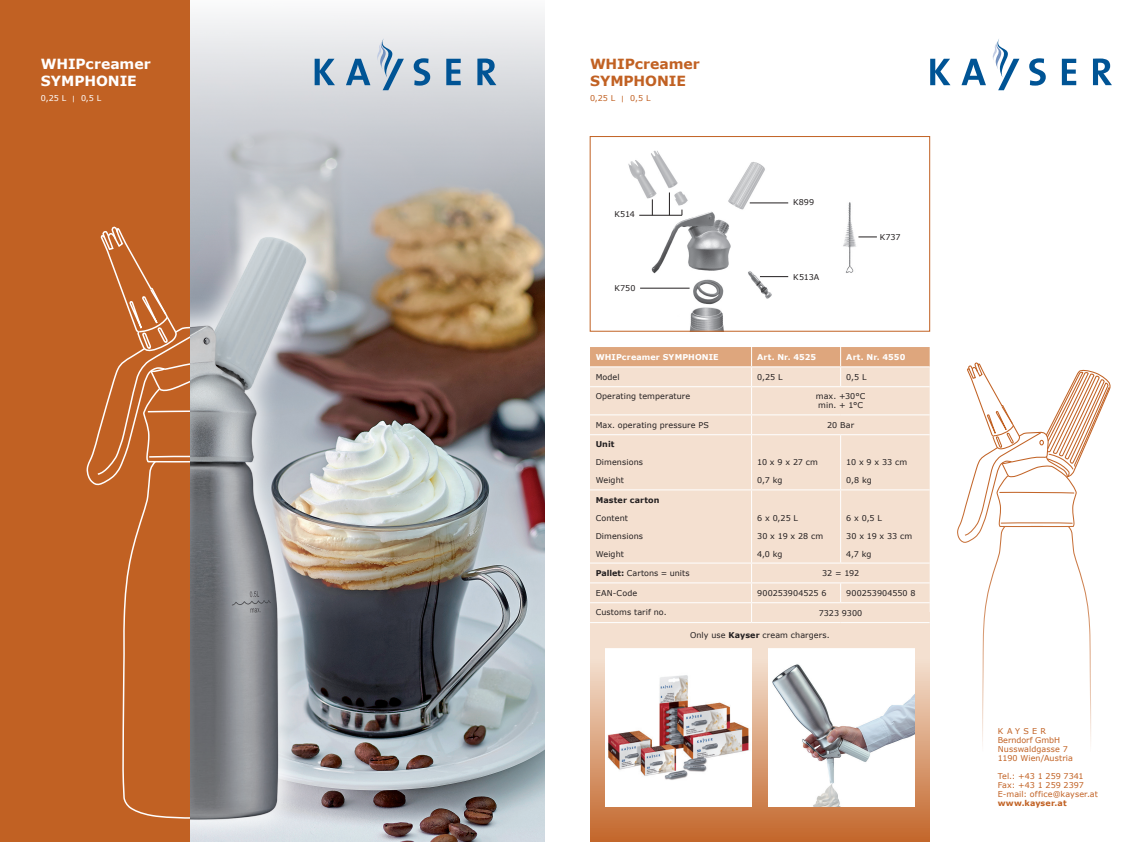
<style>
.page{position:relative;width:1146px;height:842px;background:#fff}
.page>*{position:absolute;margin:0;border:0;box-sizing:border-box;transform-origin:0 0}
.t1{font:700 14px/16.8px "Verdana";letter-spacing:-.01em;color:#fff}
.t2{font:700 14px/16.8px "Verdana";letter-spacing:-.01em;color:#c16123}
.t3{font:8px/9px "Verdana";letter-spacing:.01em;color:#231f20;text-align:center}
.t4{font:8px/9px "Verdana";letter-spacing:.005em;color:#c16123}
.t5{font:700 8px "Verdana";letter-spacing:.01em;color:#fff}
.t6{font:700 8px "Verdana";letter-spacing:.02em;color:#231f20}
.t7{font:700 8px "Verdana";letter-spacing:.015em;color:#c16123}
.t8{font:8px "Verdana";color:#fff}
.s1{font-size:6.8px}
.s2{font-weight:700}
</style>
<div class="page">
<div style="left:590px;top:641px;width:339px;height:201px;background:linear-gradient(to bottom,#f8ece1,#c4692f)"></div>
<div style="left:767px;top:646px;width:147px;height:160px;background:#fff"></div>
<img style="left:772px;top:664px;width:142px;height:142px">
<svg style="left:957px;top:362px;width:154px;height:384px"></svg>
<div style="left:0;top:0;width:466px;height:842px;background:#c16123"></div>
<svg style="left:122px;top:487px;width:68px;height:332px"></svg>
<svg style="left:86px;top:226px;width:104px;height:261px"></svg>
<img style="left:190px;top:298px;width:354px;height:544px">
<svg style="left:190px;top:0;width:355px;height:298px;background:#cbc8c4"></svg>
<svg style="left:314px;top:59px;width:21px;height:26px"></svg>
<svg style="left:346px;top:59px;width:24px;height:26px"></svg>
<svg style="left:413px;top:58px;width:17px;height:28px"></svg>
<svg style="left:446px;top:59px;width:14px;height:26px"></svg>
<svg style="left:477px;top:59px;width:19px;height:26px"></svg>
<svg style="left:376px;top:38px;width:28px;height:52px"></svg>
<svg style="left:930px;top:59px;width:20px;height:26px"></svg>
<svg style="left:961px;top:59px;width:24px;height:26px"></svg>
<svg style="left:1029px;top:58px;width:16px;height:28px"></svg>
<svg style="left:1061px;top:59px;width:15px;height:26px"></svg>
<svg style="left:1093px;top:59px;width:18px;height:26px"></svg>
<svg style="left:992px;top:39px;width:27px;height:51px"></svg>
<img style="left:605px;top:648px;width:146px;height:158px">
<img style="left:628px;top:150px;width:161px;height:180px">
<div style="left:589px;top:136px;width:341px;height:196px;border:1px solid #c16123"></div>
<img style="left:190px;top:201px;width:151px;height:640px">
<svg style="left:759px;top:276px;width:29px;height:1px"></svg>
<hr style="left:749px;top:203px;width:39px;height:1px;background:#231f20">
<hr style="left:639px;top:215px;width:42px;height:1px;background:#231f20">
<svg style="left:652px;top:199px;width:1px;height:16px"></svg>
<svg style="left:669px;top:192px;width:1px;height:23px"></svg>
<div style="left:590px;top:435px;width:339px;height:213px;background:#f4e0d0"></div>
<svg style="left:590px;top:347px;width:339px;height:87px;background:#efd4bf"></svg>
<hr style="left:840px;top:414px;width:89px;height:1px;background:#fff">
<hr style="left:751px;top:435px;width:1px;height:54px;background:#fff">
<hr style="left:840px;top:435px;width:1px;height:54px;background:#fff">
<hr style="left:751px;top:489px;width:89px;height:1px;background:#fff">
<hr style="left:751px;top:490px;width:1px;height:72px;background:#fff">
<hr style="left:840px;top:489px;width:89px;height:1px;background:#fff">
<hr style="left:840px;top:490px;width:1px;height:72px;background:#fff">
<hr style="left:751px;top:562px;width:89px;height:1px;background:#fff">
<hr style="left:840px;top:562px;width:89px;height:1px;background:#fff">
<hr style="left:751px;top:582px;width:89px;height:1px;background:#fff">
<hr style="left:840px;top:582px;width:89px;height:1px;background:#fff">
<svg style="left:840px;top:583px;width:1px;height:19px"></svg>
<hr style="left:590px;top:489px;width:161px;height:1px;background:#fff">
<hr style="left:590px;top:562px;width:161px;height:1px;background:#fff">
<hr style="left:590px;top:582px;width:161px;height:1px;background:#fff">
<hr style="left:590px;top:602px;width:161px;height:1px;background:#fff">
<hr style="left:751px;top:602px;width:89px;height:1px;background:#fff">
<svg style="left:751px;top:563px;width:1px;height:59px"></svg>
<hr style="left:840px;top:602px;width:89px;height:1px;background:#fff">
<hr style="left:590px;top:622px;width:161px;height:1px;background:#fff">
<hr style="left:751px;top:622px;width:89px;height:1px;background:#fff">
<hr style="left:840px;top:622px;width:89px;height:1px;background:#fff">
<img style="left:843px;top:202px;width:13px;height:71px">
<svg style="left:858px;top:237px;width:18px;height:1px"></svg>
<hr style="left:640px;top:288px;width:49px;height:1px;background:#231f20">
<h1 class="t1" style="left:41px;top:55px;width:111px">WHIPcreamer<br>SYMPHONIE</h1>
<p class="t8" style="left:41px;top:92px;width:62px">0,25 L <span class="s1">|</span> 0,5 L</p>
<h1 class="t2" style="left:590px;top:55px;width:111px">WHIPcreamer<br>SYMPHONIE</h1>
<p class="t4" style="left:590px;top:93px;width:62px">0,25 L <span class="s1">|</span> 0,5 L</p>
<p class="t3" style="left:614px;top:210px;width:22px">K514</p>
<p class="t3" style="left:614px;top:284px;width:22px">K750</p>
<p class="t3" style="left:793px;top:198px;width:22px">K899</p>
<p class="t3" style="left:793px;top:272px;width:28px">K513A</p>
<p class="t3" style="left:879px;top:233px;width:22px">K737</p>
<p class="t5" style="left:595px;top:351px;width:124px">WHIPcreamer SYMPHONIE</p>
<p class="t5" style="left:757px;top:351px;width:60px">Art. Nr. 4525</p>
<p class="t5" style="left:846px;top:351px;width:61px">Art. Nr. 4550</p>
<p class="t3" style="left:595px;top:372px;width:26px">Model</p>
<p class="t3" style="left:757px;top:372px;width:27px">0,25 L</p>
<p class="t3" style="left:846px;top:372px;width:22px">0,5 L</p>
<p class="t3" style="left:595px;top:392px;width:96px">Operating temperature</p>
<p class="t3" style="left:815px;top:392px;width:51px">max. +30°C min. + 1°C</p>
<p class="t3" style="left:595px;top:420px;width:115px">Max. operating pressure PS</p>
<p class="t3" style="left:827px;top:420px;width:28px">20 Bar</p>
<p class="t6" style="left:595px;top:439px;width:20px">Unit</p>
<p class="t3" style="left:595px;top:458px;width:49px">Dimensions</p>
<p class="t3" style="left:595px;top:476px;width:30px">Weight</p>
<p class="t3" style="left:757px;top:458px;width:62px">10 x 9 x 27 cm</p>
<p class="t3" style="left:757px;top:476px;width:27px">0,7 kg</p>
<p class="t3" style="left:846px;top:458px;width:62px">10 x 9 x 33 cm</p>
<p class="t3" style="left:846px;top:476px;width:27px">0,8 kg</p>
<p class="t6" style="left:595px;top:494px;width:65px">Master carton</p>
<p class="t3" style="left:595px;top:513px;width:34px">Content</p>
<p class="t3" style="left:595px;top:531px;width:49px">Dimensions</p>
<p class="t3" style="left:595px;top:549px;width:30px">Weight</p>
<p class="t3" style="left:757px;top:513px;width:42px">6 x 0,25 L</p>
<p class="t3" style="left:757px;top:531px;width:67px">30 x 19 x 28 cm</p>
<p class="t3" style="left:757px;top:549px;width:27px">4,0 kg</p>
<p class="t3" style="left:846px;top:513px;width:37px">6 x 0,5 L</p>
<p class="t3" style="left:846px;top:531px;width:67px">30 x 19 x 33 cm</p>
<p class="t3" style="left:846px;top:549px;width:27px">4,7 kg</p>
<p class="t3" style="left:595px;top:568px;width:95px"><span class="s2">Pallet:</span> Cartons = units</p>
<p class="t3" style="left:822px;top:568px;width:39px">32 = 192</p>
<p class="t3" style="left:595px;top:588px;width:43px">EAN-Code</p>
<p class="t3" style="left:757px;top:588px;width:71px">900253904525 6</p>
<p class="t3" style="left:846px;top:588px;width:71px">900253904550 8</p>
<p class="t3" style="left:595px;top:608px;width:72px">Customs tarif no.</p>
<p class="t3" style="left:818px;top:608px;width:45px">7323 9300</p>
<p class="t3" style="left:690px;top:631px;width:141px">Only use <span class="s2">Kayser</span> cream chargers.</p>
<p class="t4" style="left:997px;top:726px;width:77px">KAYSER<br>Berndorf GmbH<br>Nusswaldgasse 7<br>1190 Wien/Austria</p>
<p class="t4" style="left:997px;top:771px;width:102px">Tel.: +43 1 259 7341<br>Fax: +43 1 259 2397<br>E-mail: office@kayser.at</p>
<p class="t7" style="left:997px;top:797px;width:70px">www.kayser.at</p>
</div>
